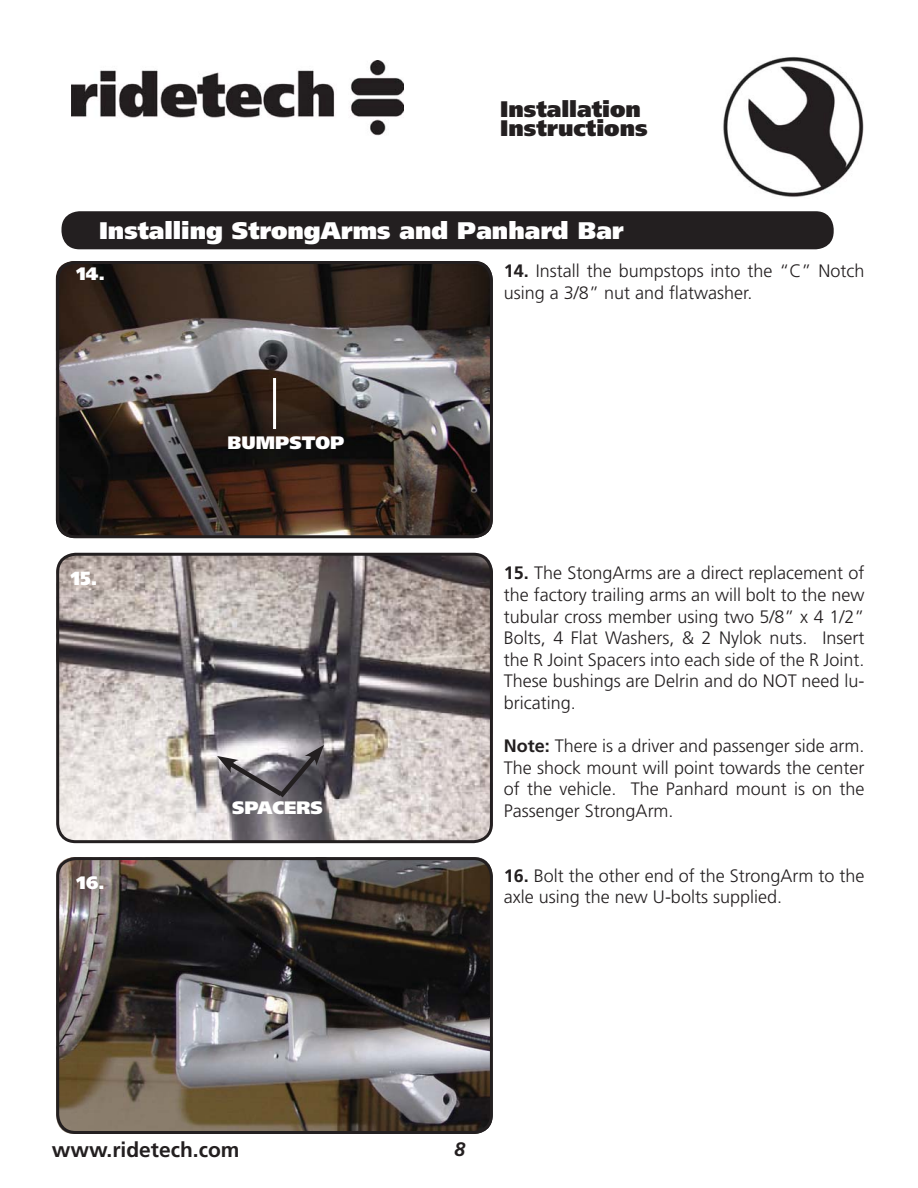
<style>
.page{position:relative;width:918px;height:1188px;background:#fff}
.page>*{position:absolute;margin:0;border:0;box-sizing:border-box;transform-origin:0 0}
.t1{font:900 24px "Frutiger";color:#fff}
.t2{font:900 22.5px/19.5px "Frutiger";color:#231f20}
.t3{font:700 21px "Frutiger";color:#231f20}
.t4{font:italic 700 19.5px "Frutiger";color:#231f20}
.t5{font:900 19.05px "Frutiger";color:#fff;scale:.95 1}
.t6{font:300 18px/21.6px "Frutiger";color:#231f20}
.t7{font:900 18px "Frutiger";color:#fff}
.s1{font-weight:700}
</style>
<div class="page">
<img style="left:723px;top:57px;width:141px;height:140px">
<img style="left:72px;top:61px;width:331px;height:75px">
<img style="left:56px;top:555px;width:437px;height:286px;border-radius:18px">
<img style="left:56px;top:857px;width:436px;height:277px;border-radius:18px">
<div style="left:56px;top:553px;width:437px;height:290px;border:3px solid #231f20;border-radius:18px"></div>
<div style="left:61px;top:211px;width:773px;height:38px;background:#231f20;border-radius:18px"></div>
<div style="left:56px;top:857px;width:437px;height:277px;border:3px solid #231f20;border-radius:18px"></div>
<img style="left:56px;top:261px;width:437px;height:277px;border-radius:18px">
<div style="left:56px;top:261px;width:437px;height:277px;border:3px solid #231f20;border-radius:18px"></div>
<hr style="left:273px;top:378px;width:3px;height:51px;background:#fff">
<svg style="left:217px;top:745px;width:107px;height:57px;background:#7c797f"></svg>
<p class="t2" style="left:500px;top:101px;width:149px">Installation<br>Instructions</p>
<h1 class="t1" style="left:99px;top:221px;width:526px">Installing StrongArms and Panhard Bar</h1>
<p class="t6" style="left:504px;top:261px;width:362px"><span class="s1">14.</span> Install the bumpstops into the “C” Notch using a 3/8” nut and flatwasher.</p>
<p class="t7" style="left:76px;top:266px;width:30px">14.</p>
<p class="t5" style="left:71px;top:571px;width:30px">15.</p>
<p class="t7" style="left:77px;top:876px;width:30px">16.</p>
<p class="t7" style="left:228px;top:435px;width:118px">BUMPSTOP</p>
<p class="t7" style="left:232px;top:801px;width:92px">SPACERS</p>
<p class="t6" style="left:504px;top:564px;width:362px;text-align:justify"><span class="s1">15.</span> The StongArms are a direct replacement of the factory trailing arms an will bolt to the new tubular cross member using two 5/8” x 4 1/2” Bolts, 4 Flat Washers, &amp; 2 Nylok nuts. Insert the R Joint Spacers into each side of the R Joint.<br>These bushings are Delrin and do NOT need lu&shy;bricating.</p>
<p class="t6" style="left:504px;top:736px;width:362px;text-align:justify"><span class="s1">Note:</span> There is a driver and passenger side arm.<br>The shock mount will point towards the center of the vehicle. The Panhard mount is on the Passenger StrongArm.</p>
<p class="t6" style="left:504px;top:866px;width:362px"><span class="s1">16.</span> Bolt the other end of the StrongArm to the axle using the new U-bolts supplied.</p>
<p class="t3" style="left:52px;top:1142px;width:189px">www.ridetech.com</p>
<p class="t4" style="left:454px;top:1142px;width:12px">8</p>
</div>
